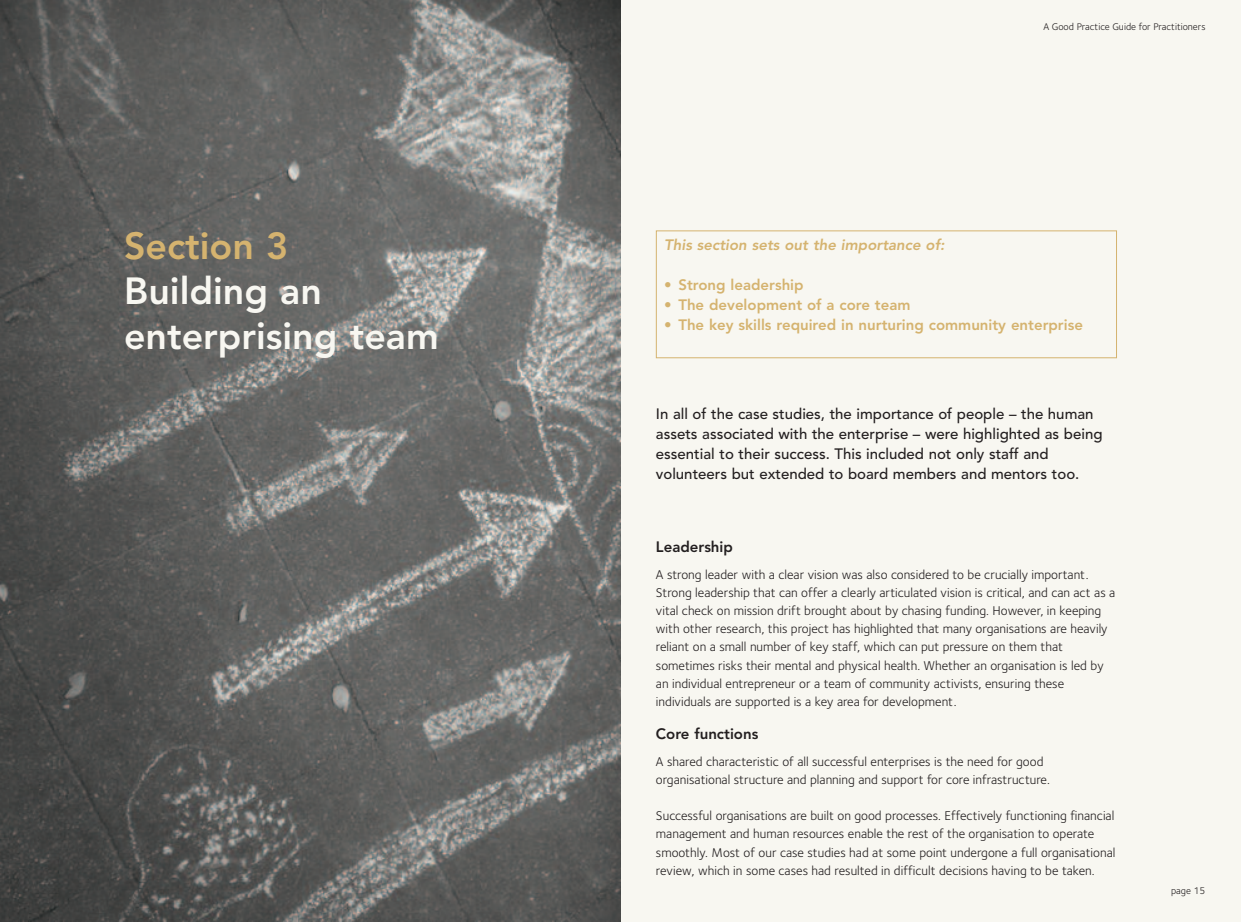
<style>
.page{position:relative;width:1241px;height:922px;background:#fff}
.page>*{position:absolute;margin:0;border:0;box-sizing:border-box;transform-origin:0 0}
.t1{font:800 37.5px/45px "Avenir";color:#f8f7f1}
.t2{font:800 37.5px "Avenir";color:#d5b36f}
.t3{font:500 15px/20px "Avenir";color:#231f20}
.t4{font:800 15px "Avenir";color:#d5b36f}
.t5{font:italic 800 15px "Avenir";color:#d5b36f}
.t6{font:800 15px "Avenir";color:#231f20}
.t7{font:13.12px/18.1px "Foundry Sterling";color:#231f20}
.t8{font:10px "Foundry Sterling";color:#231f20}
</style>
<div class="page">
<div style="left:620px;top:0;width:620px;height:921px;background:#f8f7f1"></div>
<img style="left:0;top:0;width:620px;height:921px">
<div style="left:656px;top:230px;width:460px;height:128px;border:1px solid #d5b36f"></div>
<h1 class="t2" style="left:124px;top:224px;width:166px">Section 3</h1>
<h1 class="t1" style="left:124px;top:268px;width:316px">Building an enterprising team</h1>
<p class="t8" style="left:1043px;top:23px;width:164px">A Good Practice Guide for Practitioners</p>
<p class="t5" style="left:664px;top:236px;width:282px">This section sets out the importance of:</p>
<p class="t4" style="left:664px;top:276px;width:141px">• Strong leadership</p>
<p class="t4" style="left:664px;top:296px;width:248px">• The development of a core team</p>
<p class="t4" style="left:664px;top:316px;width:420px">• The key skills required in nurturing community enterprise</p>
<p class="t3" style="left:656px;top:403px;width:448px">In all of the case studies, the importance of people – the human assets associated with the enterprise – were highlighted as being essential to their success. This included not only staff and volunteers but extended to board members and mentors too.</p>
<p class="t6" style="left:656px;top:538px;width:78px">Leadership</p>
<p class="t7" style="left:656px;top:566px;width:461px">A strong leader with a clear vision was also considered to be crucially important.<br>Strong leadership that can offer a clearly articulated vision is critical, and can act as a vital check on mission drift brought about by chasing funding. However, in keeping with other research, this project has highlighted that many organisations are heavily reliant on a small number of key staff, which can put pressure on them that sometimes risks their mental and physical health. Whether an organisation is led by an individual entrepreneur or a team of community activists, ensuring these individuals are supported is a key area for development.</p>
<p class="t6" style="left:656px;top:724px;width:104px">Core functions</p>
<p class="t7" style="left:656px;top:753px;width:395px">A shared characteristic of all successful enterprises is the need for good organisational structure and planning and support for core infrastructure.</p>
<p class="t7" style="left:656px;top:807px;width:461px">Successful organisations are built on good processes. Effectively functioning financial management and human resources enable the rest of the organisation to operate smoothly. Most of our case studies had at some point undergone a full organisational review, which in some cases had resulted in difficult decisions having to be taken.</p>
<p class="t8" style="left:1170px;top:886px;width:36px">page 15</p>
</div>
